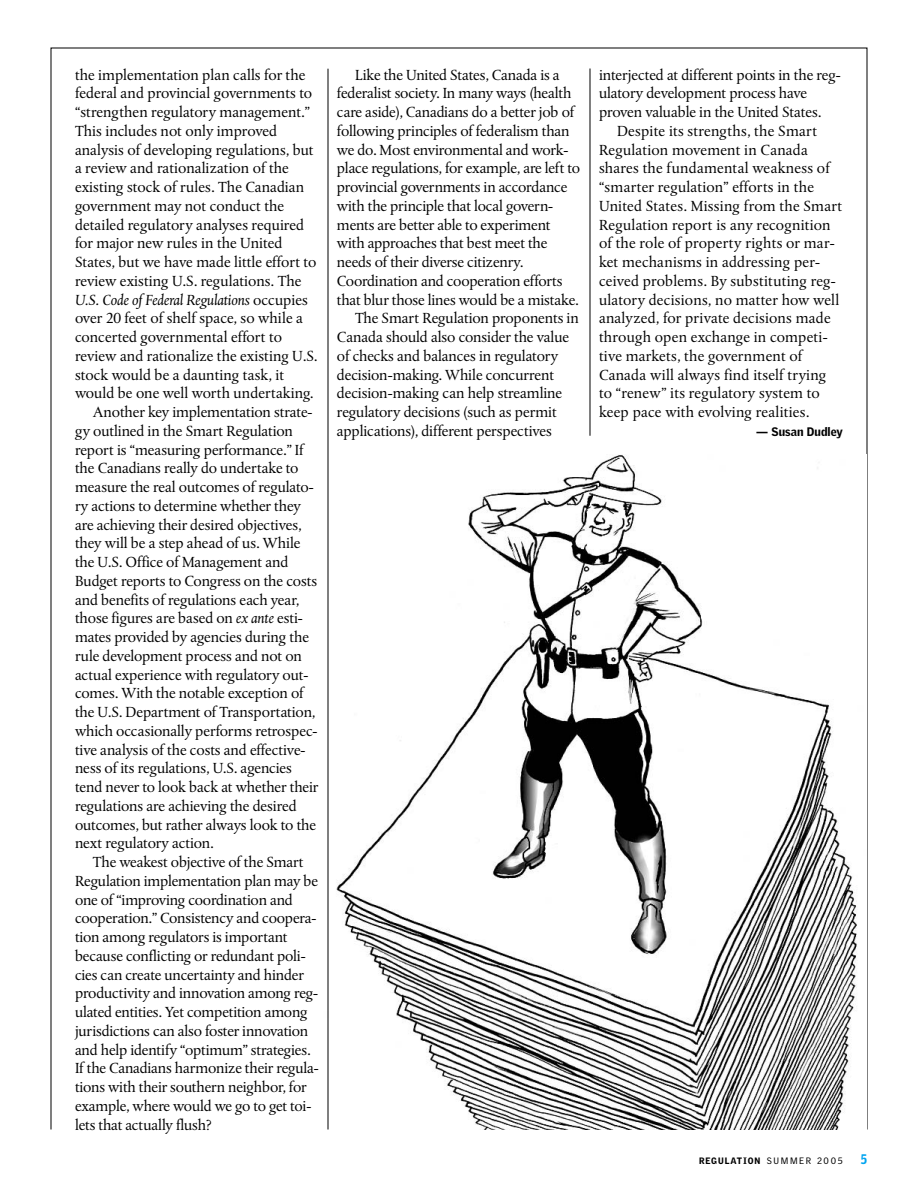
<style>
.page{position:relative;width:918px;height:1188px;background:#fff}
.page>*{position:absolute;margin:0;border:0;box-sizing:border-box;transform-origin:0 0}
.t1{font:15.45px "Albertina";letter-spacing:-.01em;color:#000}
.t2{font:15.45px "Albertina";letter-spacing:.01em;color:#000}
.t3{font:italic 15.45px "Albertina";letter-spacing:-.01em;color:#000}
.t4{font:900 13.5px "Griffith Gothic Cond";color:#00a4f0}
.t5{font:900 12px "Griffith Gothic";color:#000}
.t6{font:900 9px "Griffith Gothic";letter-spacing:.105em;color:#000}
.s1{font-style:normal}
.s2{font-style:italic}
.s3{font-weight:400}
</style>
<div class="page">
<hr style="left:590px;top:69px;width:1px;height:367px;background:#000">
<img style="left:327px;top:454px;width:530px;height:675px">
<hr style="left:328px;top:69px;width:1px;height:1061px;background:#000">
<p class="t1" style="left:75px;top:68px;width:232px">the implementation plan calls for the</p>
<p class="t1" style="left:75px;top:87px;width:239px">federal and provincial governments to</p>
<p class="t1" style="left:75px;top:105px;width:237px">“strengthen regulatory management.”</p>
<p class="t1" style="left:75px;top:124px;width:204px">This includes not only improved</p>
<p class="t1" style="left:75px;top:143px;width:240px">analysis of developing regulations, but</p>
<p class="t1" style="left:75px;top:162px;width:215px">a review and rationalization of the</p>
<p class="t1" style="left:75px;top:180px;width:231px">existing stock of rules. The Canadian</p>
<p class="t1" style="left:75px;top:199px;width:211px">government may not conduct the</p>
<p class="t1" style="left:75px;top:218px;width:231px">detailed regulatory analyses required</p>
<p class="t1" style="left:75px;top:237px;width:209px">for major new rules in the United</p>
<p class="t1" style="left:75px;top:255px;width:243px">States, but we have made little effort to</p>
<p class="t1" style="left:75px;top:274px;width:228px">review existing U.S. regulations. The</p>
<p class="t3" style="left:75px;top:293px;width:235px">U.S. Code of Federal Regulations <span class="s1">occupies</span></p>
<p class="t1" style="left:75px;top:312px;width:230px">over 20 feet of shelf space, so while a</p>
<p class="t1" style="left:75px;top:330px;width:209px">concerted governmental effort to</p>
<p class="t1" style="left:75px;top:349px;width:244px">review and rationalize the existing U.S.</p>
<p class="t1" style="left:75px;top:368px;width:211px">stock would be a daunting task, it</p>
<p class="t1" style="left:75px;top:387px;width:240px">would be one well worth undertaking.</p>
<p class="t1" style="left:93px;top:405px;width:221px">Another key implementation strate-</p>
<p class="t1" style="left:75px;top:424px;width:220px">gy outlined in the Smart Regulation</p>
<p class="t1" style="left:75px;top:443px;width:230px">report is “measuring performance.” If</p>
<p class="t1" style="left:75px;top:462px;width:225px">the Canadians really do undertake to</p>
<p class="t1" style="left:75px;top:480px;width:240px">measure the real outcomes of regulato-</p>
<p class="t1" style="left:75px;top:499px;width:227px">ry actions to determine whether they</p>
<p class="t1" style="left:75px;top:518px;width:228px">are achieving their desired objectives,</p>
<p class="t1" style="left:75px;top:537px;width:227px">they will be a step ahead of us. While</p>
<p class="t1" style="left:75px;top:555px;width:215px">the U.S. Office of Management and</p>
<p class="t1" style="left:75px;top:574px;width:244px">Budget reports to Congress on the costs</p>
<p class="t1" style="left:75px;top:593px;width:226px">and benefits of regulations each year,</p>
<p class="t1" style="left:75px;top:612px;width:229px">those figures are based on <span class="s2">ex ante</span> esti-</p>
<p class="t1" style="left:75px;top:630px;width:236px">mates provided by agencies during the</p>
<p class="t1" style="left:75px;top:649px;width:229px">rule development process and not on</p>
<p class="t1" style="left:75px;top:668px;width:235px">actual experience with regulatory out-</p>
<p class="t1" style="left:75px;top:687px;width:230px">comes. With the notable exception of</p>
<p class="t1" style="left:75px;top:705px;width:242px">the U.S. Department of Transportation,</p>
<p class="t1" style="left:75px;top:724px;width:244px">which occasionally performs retrospec-</p>
<p class="t1" style="left:75px;top:743px;width:232px">tive analysis of the costs and effective-</p>
<p class="t1" style="left:75px;top:762px;width:219px">ness of its regulations, U.S. agencies</p>
<p class="t1" style="left:75px;top:780px;width:245px">tend never to look back at whether their</p>
<p class="t1" style="left:75px;top:799px;width:223px">regulations are achieving the desired</p>
<p class="t1" style="left:75px;top:818px;width:243px">outcomes, but rather always look to the</p>
<p class="t1" style="left:75px;top:837px;width:140px">next regulatory action.</p>
<p class="t1" style="left:93px;top:855px;width:212px">The weakest objective of the Smart</p>
<p class="t1" style="left:75px;top:874px;width:245px">Regulation implementation plan may be</p>
<p class="t1" style="left:75px;top:893px;width:220px">one of “improving coordination and</p>
<p class="t1" style="left:75px;top:912px;width:243px">cooperation.” Consistency and coopera-</p>
<p class="t1" style="left:75px;top:930px;width:214px">tion among regulators is important</p>
<p class="t1" style="left:75px;top:949px;width:232px">because conflicting or redundant poli-</p>
<p class="t1" style="left:75px;top:968px;width:230px">cies can create uncertainty and hinder</p>
<p class="t1" style="left:75px;top:987px;width:245px">productivity and innovation among reg-</p>
<p class="t1" style="left:75px;top:1005px;width:234px">ulated entities. Yet competition among</p>
<p class="t1" style="left:75px;top:1024px;width:235px">jurisdictions can also foster innovation</p>
<p class="t1" style="left:75px;top:1043px;width:237px">and help identify “optimum” strategies.</p>
<p class="t1" style="left:75px;top:1062px;width:245px">If the Canadians harmonize their regula-</p>
<p class="t1" style="left:75px;top:1080px;width:233px">tions with their southern neighbor, for</p>
<p class="t1" style="left:75px;top:1099px;width:238px">example, where would we go to get toi-</p>
<p class="t1" style="left:75px;top:1118px;width:138px">lets that actually flush?</p>
<p class="t1" style="left:355px;top:68px;width:206px">Like the United States, Canada is a</p>
<p class="t1" style="left:337px;top:87px;width:236px">federalist society. In many ways (health</p>
<p class="t1" style="left:337px;top:105px;width:239px">care aside), Canadians do a better job of</p>
<p class="t1" style="left:337px;top:124px;width:234px">following principles of federalism than</p>
<p class="t1" style="left:337px;top:143px;width:233px">we do. Most environmental and work-</p>
<p class="t1" style="left:337px;top:162px;width:245px">place regulations, for example, are left to</p>
<p class="t1" style="left:337px;top:180px;width:232px">provincial governments in accordance</p>
<p class="t1" style="left:337px;top:199px;width:218px">with the principle that local govern-</p>
<p class="t1" style="left:337px;top:218px;width:215px">ments are better able to experiment</p>
<p class="t1" style="left:337px;top:237px;width:212px">with approaches that best meet the</p>
<p class="t1" style="left:337px;top:255px;width:188px">needs of their diverse citizenry.</p>
<p class="t1" style="left:337px;top:274px;width:227px">Coordination and cooperation efforts</p>
<p class="t1" style="left:337px;top:293px;width:243px">that blur those lines would be a mistake.</p>
<p class="t1" style="left:355px;top:312px;width:225px">The Smart Regulation proponents in</p>
<p class="t1" style="left:337px;top:330px;width:234px">Canada should also consider the value</p>
<p class="t1" style="left:337px;top:349px;width:223px">of checks and balances in regulatory</p>
<p class="t1" style="left:337px;top:368px;width:219px">decision-making. While concurrent</p>
<p class="t1" style="left:337px;top:387px;width:227px">decision-making can help streamline</p>
<p class="t1" style="left:337px;top:405px;width:221px">regulatory decisions (such as permit</p>
<p class="t1" style="left:337px;top:424px;width:217px">applications), different perspectives</p>
<p class="t1" style="left:599px;top:68px;width:243px">interjected at different points in the reg-</p>
<p class="t1" style="left:599px;top:87px;width:210px">ulatory development process have</p>
<p class="t1" style="left:599px;top:105px;width:224px">proven valuable in the United States.</p>
<p class="t2" style="left:617px;top:124px;width:202px">Despite its strengths, the Smart</p>
<p class="t2" style="left:599px;top:143px;width:211px">Regulation movement in Canada</p>
<p class="t2" style="left:599px;top:162px;width:232px">shares the fundamental weakness of</p>
<p class="t2" style="left:599px;top:180px;width:217px">“smarter regulation” efforts in the</p>
<p class="t2" style="left:599px;top:199px;width:245px">United States. Missing from the Smart</p>
<p class="t2" style="left:599px;top:218px;width:233px">Regulation report is any recognition</p>
<p class="t2" style="left:599px;top:237px;width:237px">of the role of property rights or mar-</p>
<p class="t2" style="left:599px;top:255px;width:223px">ket mechanisms in addressing per-</p>
<p class="t2" style="left:599px;top:274px;width:238px">ceived problems. By substituting reg-</p>
<p class="t1" style="left:599px;top:293px;width:242px">ulatory decisions, no matter how well</p>
<p class="t2" style="left:599px;top:312px;width:233px">analyzed, for private decisions made</p>
<p class="t2" style="left:599px;top:330px;width:230px">through open exchange in competi-</p>
<p class="t1" style="left:599px;top:349px;width:205px">tive markets, the government of</p>
<p class="t2" style="left:599px;top:368px;width:229px">Canada will always find itself trying</p>
<p class="t2" style="left:599px;top:387px;width:223px">to “renew” its regulatory system to</p>
<p class="t2" style="left:599px;top:405px;width:212px">keep pace with evolving realities.</p>
<p class="t5" style="left:756px;top:427px;width:88px">— Susan Dudley</p>
<p class="t6" style="left:699px;top:1157px;width:145px">REGULATION <span class="s3">SUMMER 2005</span></p>
<p class="t4" style="left:861px;top:1154px;width:8px">5</p>
</div>
